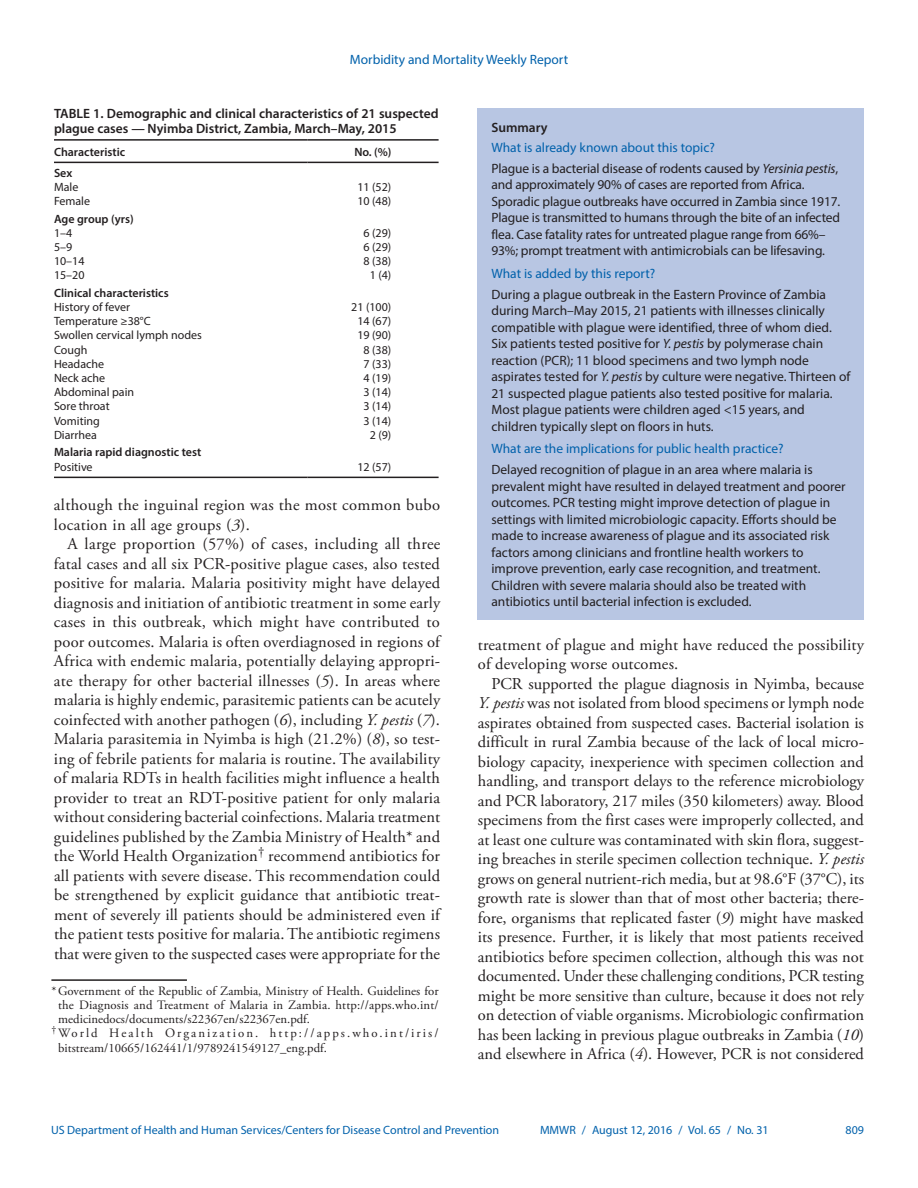
<style>
.page{position:relative;width:918px;height:1188px;background:#fff}
.page>*{position:absolute;margin:0;border:0;box-sizing:border-box;transform-origin:0 0}
.Paragraph{font:16.5px/19.5px "Adobe Garamond Pro";letter-spacing:.01em;color:#231f20}
.Summary_Box_Text{font:13.5px/16.5px "Myriad Pro";color:#231f20}
.Summary_Box_Heading{font:13.5px "Myriad Pro";color:#0161ab}
.Figure_Title{font:600 13.5px/15px "Myriad Pro";color:#231f20}
.Footnote{font:12.75px/14.2px "Adobe Garamond Pro";color:#231f20;text-align:justify}
.footnote_no_rule_tex{font:12.75px/14.2px "Adobe Garamond Pro";letter-spacing:.045em;color:#231f20}
.Table_Body{font:12px "Myriad Pro";color:#231f20}
.t1{font:12px "Myriad Pro";color:#0161ab}
.table_data_8pt_semib{font:600 12px "Myriad Pro";color:#231f20}
.Table_Body-2{font:600 12px "Myriad Pro";color:#231f20}
.s1{font-style:italic}
</style>
<div class="page">
<hr style="left:51px;top:979px;width:136px;height:2px;background:#231f20">
<hr style="left:54px;top:139px;width:253px;height:2px;background:#231f20">
<hr style="left:307px;top:139px;width:132px;height:2px;background:#231f20">
<hr style="left:54px;top:162px;width:253px;height:1px;background:#231f20">
<hr style="left:307px;top:162px;width:132px;height:1px;background:#231f20">
<hr style="left:54px;top:477px;width:253px;height:1px;background:#231f20">
<hr style="left:307px;top:477px;width:132px;height:1px;background:#231f20">
<div style="left:478px;top:108px;width:386px;height:512px;background:#b8c6e3"></div>
<p class="Summary_Box_Heading" style="left:350px;top:51px;width:220px">Morbidity and Mortality Weekly Report</p>
<p class="Figure_Title" style="left:54px;top:106px;width:386px">TABLE 1. Demographic and clinical characteristics of 21 suspected plague cases — Nyimba District, Zambia, March–May, 2015</p>
<p class="table_data_8pt_semib" style="left:54px;top:144px;width:73px">Characteristic</p>
<p class="table_data_8pt_semib" style="left:354px;top:144px;width:39px">No. (%)</p>
<p class="Table_Body-2" style="left:54px;top:165px;width:20px">Sex</p>
<p class="Table_Body" style="left:54px;top:179px;width:26px">Male</p>
<p class="Table_Body" style="left:357px;top:179px;width:35px">11 (52)</p>
<p class="Table_Body" style="left:54px;top:193px;width:38px">Female</p>
<p class="Table_Body" style="left:357px;top:193px;width:35px">10 (48)</p>
<p class="table_data_8pt_semib" style="left:54px;top:211px;width:81px">Age group (yrs)</p>
<p class="Table_Body" style="left:54px;top:225px;width:20px">1–4</p>
<p class="Table_Body" style="left:364px;top:225px;width:29px">6 (29)</p>
<p class="Table_Body" style="left:54px;top:240px;width:20px">5–9</p>
<p class="Table_Body" style="left:364px;top:240px;width:29px">6 (29)</p>
<p class="Table_Body" style="left:54px;top:254px;width:32px">10–14</p>
<p class="Table_Body" style="left:364px;top:254px;width:29px">8 (38)</p>
<p class="Table_Body" style="left:54px;top:268px;width:32px">15–20</p>
<p class="Table_Body" style="left:370px;top:268px;width:23px">1 (4)</p>
<p class="table_data_8pt_semib" style="left:54px;top:285px;width:116px">Clinical characteristics</p>
<p class="Table_Body" style="left:54px;top:300px;width:77px">History of fever</p>
<p class="Table_Body" style="left:351px;top:300px;width:42px">21 (100)</p>
<p class="Table_Body" style="left:54px;top:314px;width:98px">Temperature ≥38°C</p>
<p class="Table_Body" style="left:357px;top:314px;width:35px">14 (67)</p>
<p class="Table_Body" style="left:54px;top:328px;width:149px">Swollen cervical lymph nodes</p>
<p class="Table_Body" style="left:357px;top:328px;width:35px">19 (90)</p>
<p class="Table_Body" style="left:54px;top:342px;width:35px">Cough</p>
<p class="Table_Body" style="left:364px;top:342px;width:29px">8 (38)</p>
<p class="Table_Body" style="left:54px;top:356px;width:52px">Headache</p>
<p class="Table_Body" style="left:364px;top:356px;width:29px">7 (33)</p>
<p class="Table_Body" style="left:54px;top:371px;width:53px">Neck ache</p>
<p class="Table_Body" style="left:364px;top:371px;width:29px">4 (19)</p>
<p class="Table_Body" style="left:54px;top:385px;width:82px">Abdominal pain</p>
<p class="Table_Body" style="left:364px;top:385px;width:29px">3 (14)</p>
<p class="Table_Body" style="left:54px;top:399px;width:57px">Sore throat</p>
<p class="Table_Body" style="left:364px;top:399px;width:29px">3 (14)</p>
<p class="Table_Body" style="left:54px;top:413px;width:47px">Vomiting</p>
<p class="Table_Body" style="left:364px;top:413px;width:29px">3 (14)</p>
<p class="Table_Body" style="left:54px;top:427px;width:44px">Diarrhea</p>
<p class="Table_Body" style="left:370px;top:427px;width:23px">2 (9)</p>
<p class="table_data_8pt_semib" style="left:54px;top:445px;width:149px">Malaria rapid diagnostic test</p>
<p class="Table_Body" style="left:54px;top:459px;width:40px">Positive</p>
<p class="Table_Body" style="left:357px;top:459px;width:35px">12 (57)</p>
<p class="Paragraph" style="left:54px;top:496px;width:388px">although the inguinal region was the most common bubo location in all age groups (<span class="s1">3</span>).</p>
<p class="Paragraph" style="left:54px;top:535px;width:388px;text-align:justify;text-indent:14px">A large proportion (57%) of cases, including all three fatal cases and all six PCR-positive plague cases, also tested positive for malaria. Malaria positivity might have delayed diagnosis and initiation of antibiotic treatment in some early cases in this outbreak, which might have contributed to poor outcomes. Malaria is often overdiagnosed in regions of Africa with endemic malaria, potentially delaying appropri&shy;ate therapy for other bacterial illnesses (<span class="s1">5</span>). In areas where malaria is highly endemic, parasitemic patients can be acutely coinfected with another pathogen (<span class="s1">6</span>), including <span class="s1">Y. pestis</span> (<span class="s1">7</span>).<br>Malaria parasitemia in Nyimba is high (21.2%) (<span class="s1">8</span>), so test&shy;ing of febrile patients for malaria is routine. The availability of malaria RDTs in health facilities might influence a health provider to treat an RDT-positive patient for only malaria without considering bacterial coinfections. Malaria treatment guidelines published by the Zambia Ministry of Health* and the World Health Organization<sup>†</sup> recommend antibiotics for all patients with severe disease. This recommendation could be strengthened by explicit guidance that antibiotic treat&shy;ment of severely ill patients should be administered even if the patient tests positive for malaria. The antibiotic regimens that were given to the suspected cases were appropriate for the</p>
<p class="Footnote" style="left:58px;top:984px;width:382px;text-indent:-7px">*Government of the Republic of Zambia, Ministry of Health. Guidelines for the Diagnosis and Treatment of Malaria in Zambia. http://apps.who.int/ medicinedocs/documents/s22367en/s22367en.pdf.</p>
<p class="footnote_no_rule_tex" style="left:58px;top:1027px;width:382px;text-indent:-7px"><sup>†</sup>World Health Organization. http://apps.who.int/iris/ bitstream/10665/162441/1/9789241549127_eng.pdf.</p>
<p class="Figure_Title" style="left:491px;top:119px;width:58px">Summary</p>
<h1 class="Summary_Box_Heading" style="left:491px;top:139px;width:225px">What is already known about this topic?</h1>
<p class="Summary_Box_Text" style="left:491px;top:160px;width:351px">Plague is a bacterial disease of rodents caused by <span class="s1">Yersinia pestis</span>, and approximately 90% of cases are reported from Africa.<br>Sporadic plague outbreaks have occurred in Zambia since 1917.<br>Plague is transmitted to humans through the bite of an infected flea. Case fatality rates for untreated plague range from 66%– 93%; prompt treatment with antimicrobials can be lifesaving.</p>
<h1 class="Summary_Box_Heading" style="left:491px;top:265px;width:165px">What is added by this report?</h1>
<p class="Summary_Box_Text" style="left:491px;top:286px;width:361px">During a plague outbreak in the Eastern Province of Zambia during March–May 2015, 21 patients with illnesses clinically compatible with plague were identified, three of whom died.<br>Six patients tested positive for <span class="s1">Y. pestis</span> by polymerase chain reaction (PCR); 11 blood specimens and two lymph node aspirates tested for <span class="s1">Y. pestis</span> by culture were negative. Thirteen of 21 suspected plague patients also tested positive for malaria.<br>Most plague patients were children aged &lt;15 years, and children typically slept on floors in huts.</p>
<h1 class="Summary_Box_Heading" style="left:491px;top:441px;width:294px">What are the implications for public health practice?</h1>
<p class="Summary_Box_Text" style="left:491px;top:461px;width:356px">Delayed recognition of plague in an area where malaria is prevalent might have resulted in delayed treatment and poorer outcomes. PCR testing might improve detection of plague in settings with limited microbiologic capacity. Efforts should be made to increase awareness of plague and its associated risk factors among clinicians and frontline health workers to improve prevention, early case recognition, and treatment.<br>Children with severe malaria should also be treated with antibiotics until bacterial infection is excluded.</p>
<p class="Paragraph" style="left:478px;top:635px;width:388px">treatment of plague and might have reduced the possibility of developing worse outcomes.</p>
<p class="Paragraph" style="left:478px;top:674px;width:388px;text-align:justify;text-indent:13px">PCR supported the plague diagnosis in Nyimba, because <span class="s1">Y. pestis</span> was not isolated from blood specimens or lymph node aspirates obtained from suspected cases. Bacterial isolation is difficult in rural Zambia because of the lack of local micro&shy;biology capacity, inexperience with specimen collection and handling, and transport delays to the reference microbiology and PCR laboratory, 217 miles (350 kilometers) away. Blood specimens from the first cases were improperly collected, and at least one culture was contaminated with skin flora, suggest&shy;ing breaches in sterile specimen collection technique. <span class="s1">Y. pestis </span>grows on general nutrient-rich media, but at 98.6°F (37°C), its growth rate is slower than that of most other bacteria; there&shy;fore, organisms that replicated faster (<span class="s1">9</span>) might have masked its presence. Further, it is likely that most patients received antibiotics before specimen collection, although this was not documented. Under these challenging conditions, PCR testing might be more sensitive than culture, because it does not rely on detection of viable organisms. Microbiologic confirmation has been lacking in previous plague outbreaks in Zambia (<span class="s1">10</span>) and elsewhere in Africa (<span class="s1">4</span>). However, PCR is not considered</p>
<p class="t1" style="left:51px;top:1123px;width:450px">US Department of Health and Human Services/Centers for Disease Control and Prevention</p>
<p class="t1" style="left:540px;top:1123px;width:230px">MMWR / August 12, 2016 / Vol. 65 / No. 31</p>
<p class="t1" style="left:846px;top:1123px;width:20px">809</p>
</div>
